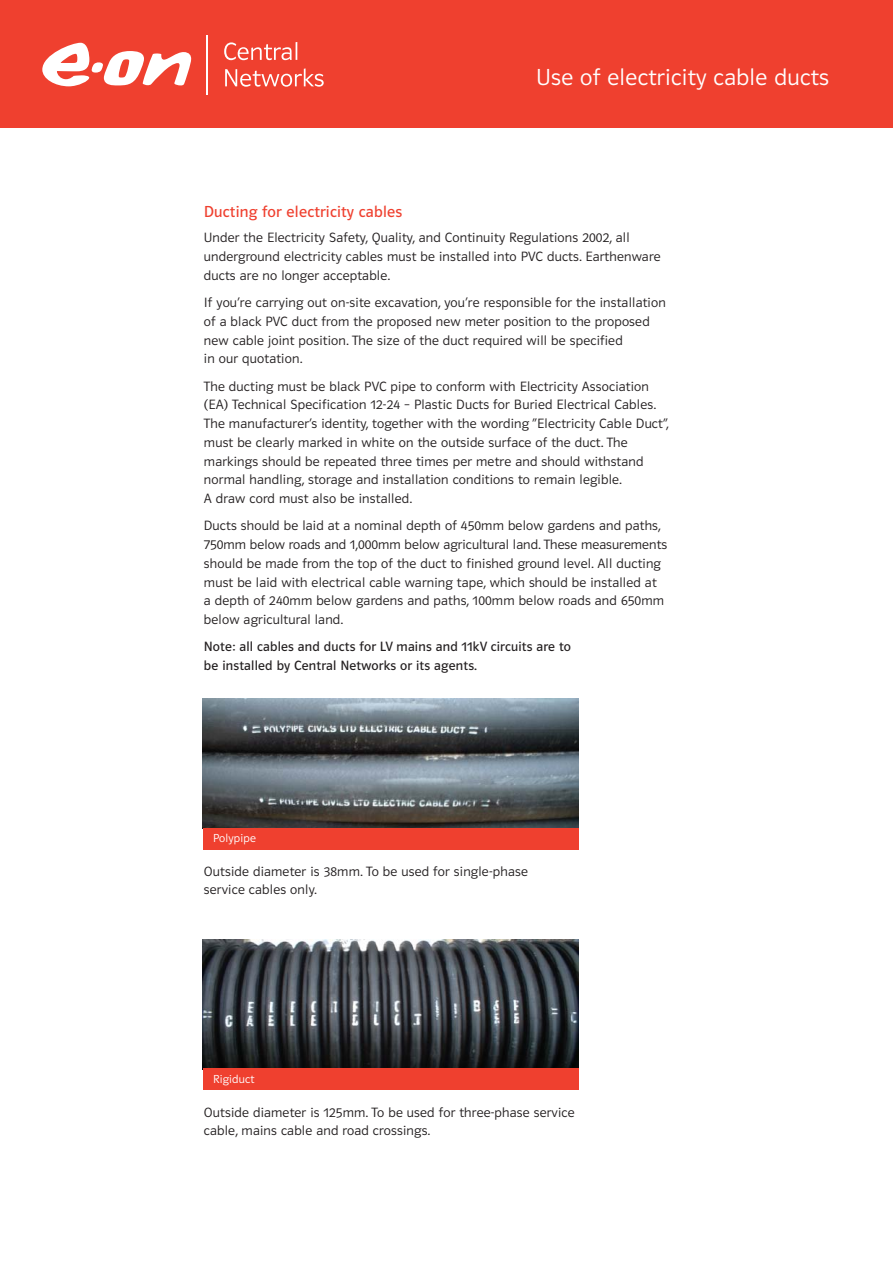
<style>
.page{position:relative;width:893px;height:1263px;background:#fff}
.page>*{position:absolute;margin:0;border:0;box-sizing:border-box;transform-origin:0 0}
.t1{font:24px "Polo 22 K Leicht";letter-spacing:.015em;color:#fff}
.t2{font:16.5px "Polo 11 K Buch";letter-spacing:.015em;color:#ef402f}
.t3{font:13.95px/18.8px "Polo 11 K Leicht";letter-spacing:.015em;color:#231f20}
.t4{font:13.95px/18.8px "Polo 11 K Buch";letter-spacing:.015em;color:#231f20}
.t5{font:12px "Polo 11 K Leicht";letter-spacing:.015em;color:#fff}
</style>
<div class="page">
<div style="left:0;top:0;width:893px;height:128px;background:#ef402f"></div>
<svg style="left:42px;top:43px;width:149px;height:43px"></svg>
<svg style="left:224px;top:42px;width:73px;height:18px"></svg>
<svg style="left:225px;top:68px;width:99px;height:19px"></svg>
<hr style="left:206px;top:35px;width:2px;height:59px;background:#fff">
<img style="left:203px;top:699px;width:375px;height:129px">
<div style="left:203px;top:828px;width:375px;height:21px;background:#ef402f"></div>
<img style="left:203px;top:940px;width:375px;height:129px">
<div style="left:203px;top:1069px;width:375px;height:21px;background:#ef402f"></div>
<h1 class="t1" style="left:536px;top:69px;width:294px">Use of electricity cable ducts</h1>
<p class="t2" style="left:204px;top:206px;width:200px">Ducting for electricity cables</p>
<p class="t3" style="left:204px;top:229px;width:458px">Under the Electricity Safety, Quality, and Continuity Regulations 2002, all underground electricity cables must be installed into PVC ducts. Earthenware ducts are no longer acceptable.</p>
<p class="t3" style="left:204px;top:294px;width:463px">If you’re carrying out on-site excavation, you’re responsible for the installation of a black PVC duct from the proposed new meter position to the proposed new cable joint position. The size of the duct required will be specified<br>in our quotation.</p>
<p class="t3" style="left:204px;top:378px;width:467px">The ducting must be black PVC pipe to conform with Electricity Association (EA) Technical Specification 12-24 – Plastic Ducts for Buried Electrical Cables.<br>The manufacturer’s identity, together with the wording “Electricity Cable Duct”, must be clearly marked in white on the outside surface of the duct. The markings should be repeated three times per metre and should withstand normal handling, storage and installation conditions to remain legible.<br>A draw cord must also be installed.</p>
<p class="t3" style="left:204px;top:518px;width:465px">Ducts should be laid at a nominal depth of 450mm below gardens and paths, 750mm below roads and 1,000mm below agricultural land. These measurements should be made from the top of the duct to finished ground level. All ducting must be laid with electrical cable warning tape, which should be installed at<br>a depth of 240mm below gardens and paths, 100mm below roads and 650mm below agricultural land.</p>
<p class="t4" style="left:204px;top:639px;width:369px">Note: all cables and ducts for LV mains and 11kV circuits are to be installed by Central Networks or its agents.</p>
<p class="t5" style="left:213px;top:834px;width:44px">Polypipe</p>
<p class="t3" style="left:204px;top:863px;width:325px">Outside diameter is 38mm. To be used for single-phase service cables only.</p>
<p class="t5" style="left:213px;top:1075px;width:43px">Rigiduct</p>
<p class="t3" style="left:204px;top:1104px;width:372px">Outside diameter is 125mm. To be used for three-phase service cable, mains cable and road crossings.</p>
</div>
